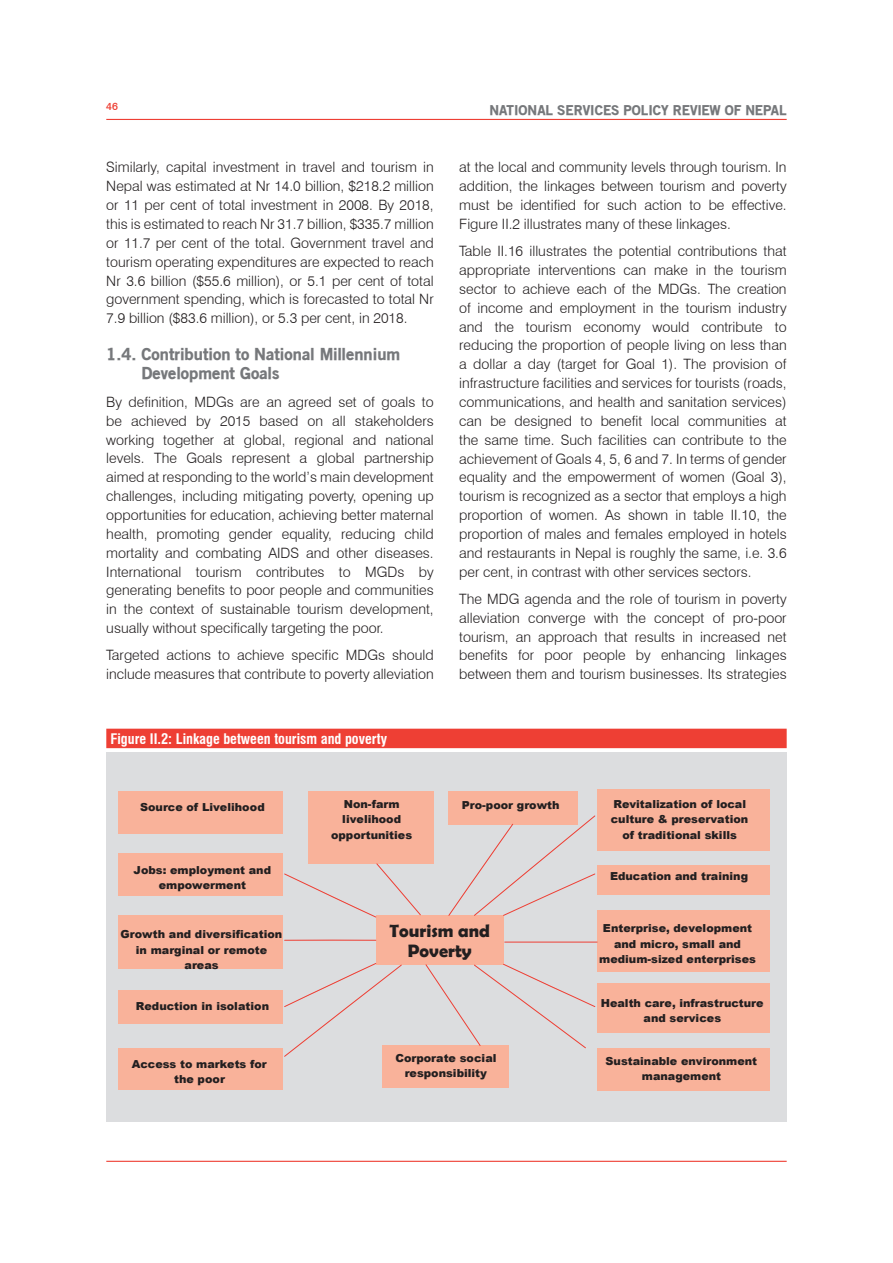
<style>
.page{position:relative;width:893px;height:1263px;background:#fff}
.page>*{position:absolute;margin:0;border:0;box-sizing:border-box;transform-origin:0 0}
.t1{font:700 18px/20.4px "Berlin Sans FB Demi";color:#231f20;text-align:center}
.SS_TITRE_gris{font:900 16.5px/19.6px "Old Sans";color:#76787b}
.t2{font:300 14.25px/18.9px "Swiss 721 BT";color:#231f20;text-align:justify}
.TITRE_TABLEAU_1_lign{font:700 condensed 14.25px "Swiss 721 BT";color:#fff}
.t3{font:900 13.5px "Old Sans";color:#76787b}
.t4{font:900 11.1px/15.6px "Arial";color:#231f20;text-align:center}
.t5{font:500 10.5px "Swiss 721 BT";color:#ee3f34}
</style>
<div class="page">
<hr style="left:106px;top:119px;width:681px;height:1px;background:#ee3f34">
<hr style="left:106px;top:1161px;width:681px;height:1px;background:#ee3f34">
<div style="left:106px;top:729px;width:681px;height:19px;background:#ee3f34"></div>
<div style="left:106px;top:752px;width:681px;height:369px;background:#dcdddf"></div>
<div style="left:309px;top:791px;width:125px;height:72px;background:#f9b29a"></div>
<div style="left:448px;top:791px;width:129px;height:33px;background:#f9b29a"></div>
<div style="left:118px;top:791px;width:165px;height:42px;background:#f9b29a"></div>
<div style="left:118px;top:915px;width:165px;height:54px;background:#f9b29a"></div>
<div style="left:376px;top:915px;width:128px;height:50px;background:#f9b29a"></div>
<div style="left:597px;top:910px;width:172px;height:62px;background:#f9b29a"></div>
<div style="left:597px;top:789px;width:172px;height:62px;background:#f9b29a"></div>
<div style="left:597px;top:865px;width:172px;height:30px;background:#f9b29a"></div>
<div style="left:597px;top:983px;width:172px;height:50px;background:#f9b29a"></div>
<div style="left:118px;top:1048px;width:165px;height:41px;background:#f9b29a"></div>
<div style="left:118px;top:853px;width:165px;height:43px;background:#f9b29a"></div>
<div style="left:597px;top:1048px;width:172px;height:42px;background:#f9b29a"></div>
<div style="left:118px;top:990px;width:165px;height:33px;background:#f9b29a"></div>
<svg style="left:448px;top:815px;width:147px;height:101px"></svg>
<svg style="left:284px;top:963px;width:118px;height:94px"></svg>
<svg style="left:284px;top:940px;width:92px;height:1px"></svg>
<div style="left:383px;top:1045px;width:126px;height:42px;background:#f9b29a"></div>
<svg style="left:284px;top:863px;width:137px;height:54px"></svg>
<svg style="left:425px;top:964px;width:170px;height:84px"></svg>
<hr style="left:504px;top:942px;width:93px;height:1px;background:#ee3f34">
<p class="t5" style="left:106px;top:100px;width:13px">46</p>
<p class="t3" style="left:490px;top:102px;width:299px">NATIONAL SERVICES POLICY REVIEW OF NEPAL</p>
<p class="t2" style="left:106px;top:158px;width:329px">Similarly, capital investment in travel and tourism in Nepal was estimated at Nr 14.0 billion, $218.2 million or 11 per cent of total investment in 2008. By 2018, this is estimated to reach Nr 31.7 billion, $335.7 million or 11.7 per cent of the total. Government travel and tourism operating expenditures are expected to reach Nr 3.6 billion ($55.6 million), or 5.1 per cent of total government spending, which is forecasted to total Nr 7.9 billion ($83.6 million), or 5.3 per cent, in 2018.</p>
<p class="SS_TITRE_gris" style="left:142px;top:344px;width:260px;text-indent:-35px">1.4. Contribution to National Millennium<br>Development Goals</p>
<p class="t2" style="left:106px;top:392px;width:329px">By definition, MDGs are an agreed set of goals to be achieved by 2015 based on all stakeholders working together at global, regional and national levels. The Goals represent a global partnership aimed at responding to the world’s main development challenges, including mitigating poverty, opening up opportunities for education, achieving better maternal health, promoting gender equality, reducing child mortality and combating AIDS and other diseases.<br>International tourism contributes to MGDs by generating benefits to poor people and communities in the context of sustainable tourism development, usually without specifically targeting the poor.</p>
<p class="t2" style="left:106px;top:646px;width:329px">Targeted actions to achieve specific MDGs should include measures that contribute to poverty alleviation</p>
<p class="TITRE_TABLEAU_1_lign" style="left:111px;top:730px;width:278px">Figure II.2: Linkage between tourism and poverty</p>
<p class="t4" style="left:140px;top:799px;width:126px">Source of Livelihood</p>
<p class="t4" style="left:134px;top:861px;width:139px">Jobs: employment and empowerment</p>
<p class="t4" style="left:331px;top:795px;width:83px">Non-farm livelihood opportunities</p>
<p class="t2" style="left:459px;top:158px;width:329px">at the local and community levels through tourism. In addition, the linkages between tourism and poverty must be identified for such action to be effective.<br>Figure II.2 illustrates many of these linkages.</p>
<p class="t2" style="left:459px;top:242px;width:329px">Table II.16 illustrates the potential contributions that appropriate interventions can make in the tourism sector to achieve each of the MDGs. The creation of income and employment in the tourism industry and the tourism economy would contribute to reducing the proportion of people living on less than a dollar a day (target for Goal 1). The provision of infrastructure facilities and services for tourists (roads, communications, and health and sanitation services) can be designed to benefit local communities at the same time. Such facilities can contribute to the achievement of Goals 4, 5, 6 and 7. In terms of gender equality and the empowerment of women (Goal 3), tourism is recognized as a sector that employs a high proportion of women. As shown in table II.10, the proportion of males and females employed in hotels and restaurants in Nepal is roughly the same, i.e. 3.6 per cent, in contrast with other services sectors.</p>
<p class="t2" style="left:459px;top:589px;width:329px">The MDG agenda and the role of tourism in poverty alleviation converge with the concept of pro-poor tourism, an approach that results in increased net benefits for poor people by enhancing linkages between them and tourism businesses. Its strategies</p>
<p class="t4" style="left:462px;top:797px;width:99px">Pro-poor growth</p>
<p class="t4" style="left:611px;top:795px;width:139px">Revitalization of local culture &amp; preservation of traditional skills</p>
<p class="t4" style="left:610px;top:867px;width:140px">Education and training</p>
<p class="t4" style="left:603px;top:868px;width:143px">Education and Training</p>
<p class="t4" style="left:121px;top:926px;width:163px">Growth and diversification in marginal or remote areas</p>
<p class="t4" style="left:136px;top:998px;width:135px">Reduction in isolation</p>
<p class="t4" style="left:132px;top:1055px;width:136px">Access to markets for the poor</p>
<p class="t1" style="left:390px;top:920px;width:102px">Tourism and<br>Poverty</p>
<p class="t4" style="left:395px;top:1050px;width:103px">Corporate social responsibility</p>
<p class="t4" style="left:599px;top:920px;width:158px">Enterprise, development and micro, small and medium-sized enterprises</p>
<p class="t4" style="left:601px;top:994px;width:164px">Health care, infrastructure and services</p>
<p class="t4" style="left:606px;top:1053px;width:153px">Sustainable environment management</p>
</div>
